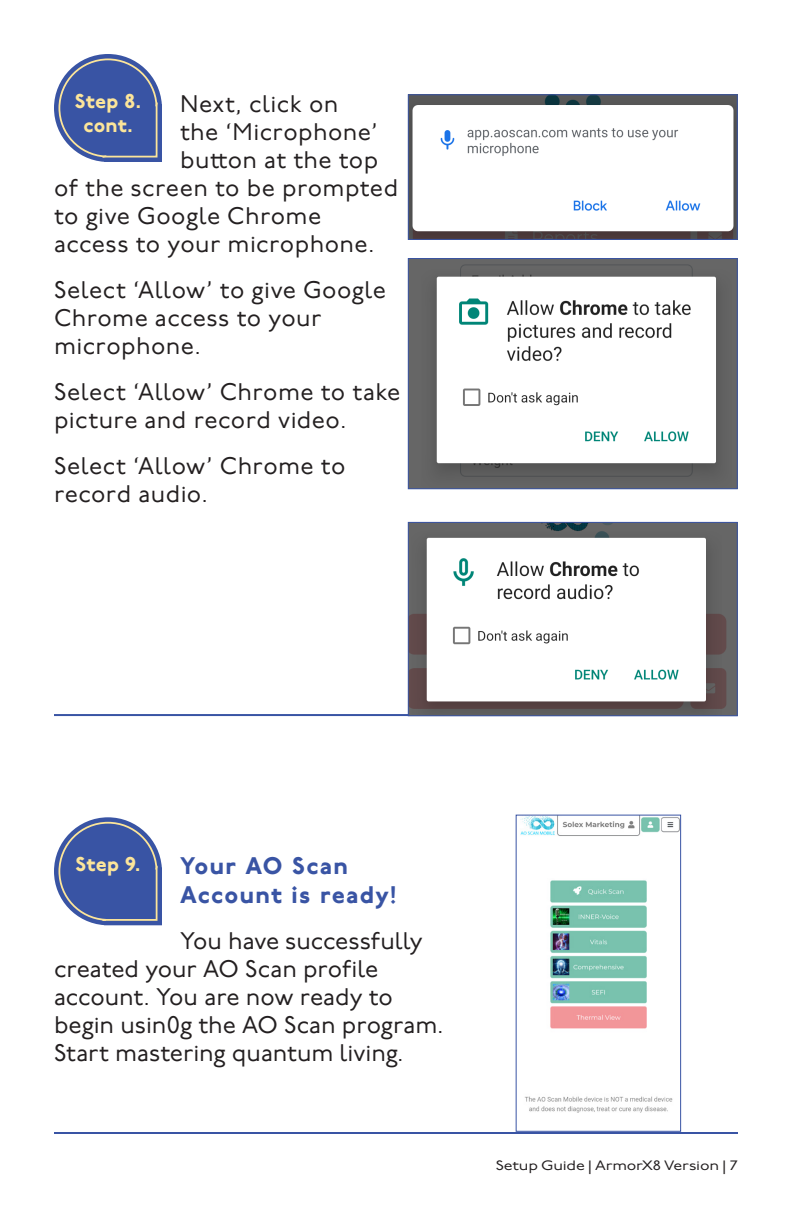
<style>
.page{position:relative;width:792px;height:1224px;background:#fff}
.page>*{position:absolute;margin:0;border:0;box-sizing:border-box;transform-origin:0 0}
.body{font:24px/28px "P22 Underground";letter-spacing:.015em;color:#231f20}
.body-2{font:24px/28px "P22 Underground";letter-spacing:-.005em;color:#231f20}
.heading{font:800 24px/28.8px "P22 Underground";letter-spacing:.055em;color:#3954a4}
.step{font:800 20px "P22 Underground";letter-spacing:.015em;color:#fce59a}
.t1{font:13.6px "P22 Underground";letter-spacing:-.015em;color:#231f20;scale:1.18 1}
</style>
<div class="page">
<hr style="left:54px;top:714px;width:684px;height:2px;background:#3954a4">
<img style="left:520px;top:817px;width:159px;height:296px">
<div style="left:516px;top:815px;width:165px;height:316px;border:1px solid #3954a4"></div>
<svg style="left:54px;top:817px;width:108px;height:108px"></svg>
<hr style="left:54px;top:1132px;width:684px;height:2px;background:#3954a4">
<svg style="left:54px;top:54px;width:108px;height:108px"></svg>
<img style="left:410px;top:96px;width:326px;height:142px">
<div style="left:408px;top:94px;width:330px;height:146px;border:1px solid #3954a4"></div>
<img style="left:410px;top:260px;width:326px;height:227px">
<div style="left:408px;top:258px;width:330px;height:231px;border:1px solid #3954a4"></div>
<img style="left:410px;top:524px;width:326px;height:190px">
<div style="left:408px;top:522px;width:330px;height:194px;border:1px solid #3954a4"></div>
<p class="step" style="left:75px;top:89px;width:68px">Step 8.</p>
<p class="step" style="left:83px;top:113px;width:51px">cont.</p>
<p class="body" style="left:180px;top:91px;width:160px">Next, click on</p>
<p class="body" style="left:180px;top:119px;width:199px">the ‘Microphone’</p>
<p class="body" style="left:180px;top:147px;width:200px">button at the top</p>
<p class="body" style="left:54px;top:175px;width:346px">of the screen to be prompted</p>
<p class="body" style="left:54px;top:203px;width:269px">to give Google Chrome</p>
<p class="body" style="left:54px;top:231px;width:322px">access to your microphone.</p>
<p class="body" style="left:54px;top:277px;width:334px">Select ‘Allow’ to give Google<br>Chrome access to your microphone.</p>
<p class="body" style="left:54px;top:379px;width:348px">Select ‘Allow’ Chrome to take picture and record video.</p>
<p class="body" style="left:54px;top:453px;width:293px">Select ‘Allow’ Chrome to record audio.</p>
<p class="step" style="left:75px;top:852px;width:67px">Step 9.</p>
<p class="heading" style="left:180px;top:852px;width:218px">Your AO Scan<br>Account is ready!</p>
<p class="body-2" style="left:54px;top:928px;width:391px;text-indent:126px">You have successfully created your AO Scan profile account. You are now ready to begin usin0g the AO Scan program.<br>Start mastering quantum living.</p>
<p class="t1" style="left:496px;top:1158px;width:207px">Setup Guide | ArmorX8 Version | 7</p>
</div>
